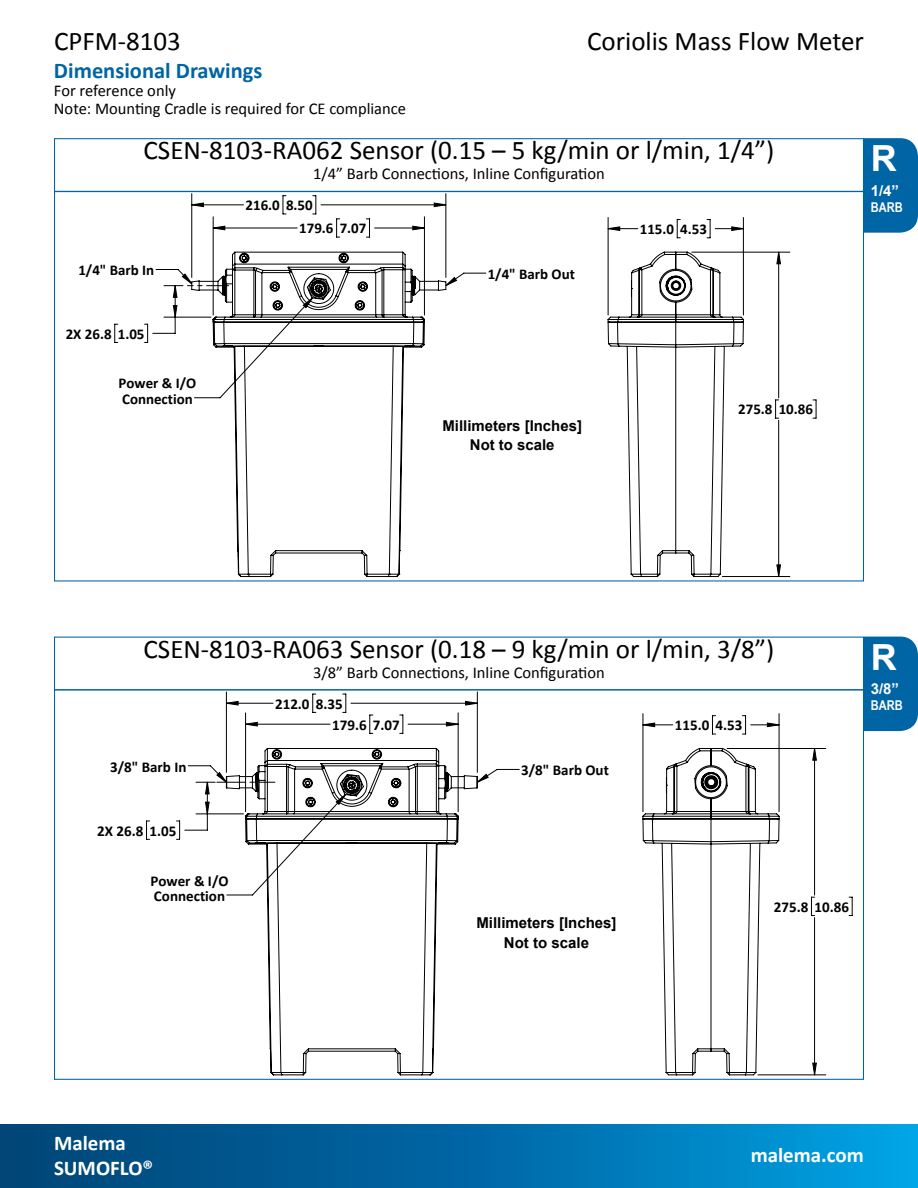
<style>
.page{position:relative;width:918px;height:1188px;background:#fff}
.page>*{position:absolute;margin:0;border:0;box-sizing:border-box;transform-origin:0 0}
.t1{font:700 36px "Arial";color:#fff}
.t2{font:27px "Calibri";color:#000}
.t3{font:700 22.5px "Calibri";color:#0065a4}
.t4{font:700 21px/25.2px "Calibri";color:#fff}
.t5{font:16.5px/18px "Calibri";color:#000}
.t6{font:700 15px/15.1px "Calibri";color:#000}
.t7{font:700 15px/19.4px "Arial";color:#000;text-align:center}
.t8{font:700 15px "Arial";color:#fff}
.t9{font:700 13.5px "Arial Narrow";color:#fff}
</style>
<div class="page">
<div style="left:0;top:1125px;width:918px;height:63px;background:linear-gradient(to right,#003d71,#009de1)"></div>
<div style="left:54px;top:138px;width:810px;height:54px;border:1px solid #0065a4"></div>
<svg style="left:114px;top:193px;width:703px;height:384px"></svg>
<svg style="left:173px;top:203px;width:283px;height:114px"></svg>
<svg style="left:608px;top:227px;width:12px;height:3px"></svg>
<svg style="left:732px;top:227px;width:48px;height:37px"></svg>
<svg style="left:777px;top:565px;width:3px;height:12px"></svg>
<svg style="left:191px;top:225px;width:256px;height:357px"></svg>
<svg style="left:607px;top:251px;width:138px;height:326px"></svg>
<svg style="left:146px;top:691px;width:707px;height:385px"></svg>
<svg style="left:206px;top:701px;width:282px;height:113px"></svg>
<svg style="left:643px;top:723px;width:12px;height:4px"></svg>
<svg style="left:767px;top:723px;width:49px;height:37px"></svg>
<svg style="left:813px;top:1063px;width:3px;height:12px"></svg>
<svg style="left:225px;top:722px;width:253px;height:354px"></svg>
<svg style="left:642px;top:747px;width:138px;height:329px"></svg>
<div style="left:864px;top:138px;width:54px;height:95px;background:#0065a4"></div>
<div style="left:864px;top:637px;width:54px;height:94px;background:#0065a4"></div>
<h2 class="t2" style="left:54px;top:22px;width:128px">CPFM-8103</h2>
<h2 class="t2" style="left:587px;top:22px;width:278px">Coriolis Mass Flow Meter</h2>
<p class="t3" style="left:54px;top:54px;width:210px">Dimensional Drawings</p>
<p class="t5" style="left:54px;top:81px;width:354px">For reference only<br>Note: Mounting Cradle is required for CE compliance</p>
<p class="t2" style="left:144px;top:132px;width:632px">CSEN-8103-RA062 Sensor (0.15 – 5 kg/min or l/min, 1/4”)</p>
<p class="t5" style="left:313px;top:164px;width:293px">1/4” Barb Connections, Inline Configuration</p>
<p class="t1" style="left:871px;top:133px;width:27px">R</p>
<p class="t8" style="left:871px;top:180px;width:30px">1/4”</p>
<p class="t9" style="left:871px;top:197px;width:33px">BARB</p>
<p class="t6" style="left:246px;top:197px;width:69px">216.0 8.50</p>
<p class="t6" style="left:299px;top:221px;width:69px">179.6 7.07</p>
<p class="t6" style="left:78px;top:263px;width:77px">1/4" Barb In</p>
<p class="t6" style="left:488px;top:266px;width:89px">1/4" Barb Out</p>
<p class="t6" style="left:66px;top:326px;width:80px">2X 26.8 1.05</p>
<p class="t6" style="left:119px;top:376px;width:79px">Power &amp; I/O<br>Connection</p>
<p class="t7" style="left:443px;top:416px;width:141px">Millimeters [Inches]<br>Not to scale</p>
<p class="t6" style="left:640px;top:221px;width:69px">115.0 4.53</p>
<p class="t6" style="left:738px;top:402px;width:76px">275.8 10.86</p>
<p class="t2" style="left:144px;top:630px;width:632px">CSEN-8103-RA063 Sensor (0.18 – 9 kg/min or l/min, 3/8”)</p>
<p class="t5" style="left:313px;top:663px;width:293px">3/8” Barb Connections, Inline Configuration</p>
<p class="t6" style="left:275px;top:696px;width:69px">212.0 8.35</p>
<p class="t6" style="left:332px;top:717px;width:69px">179.6 7.07</p>
<p class="t6" style="left:110px;top:759px;width:78px">3/8" Barb In</p>
<p class="t6" style="left:521px;top:763px;width:89px">3/8" Barb Out</p>
<p class="t6" style="left:97px;top:823px;width:81px">2X 26.8 1.05</p>
<p class="t6" style="left:150px;top:873px;width:80px">Power &amp; I/O<br>Connection</p>
<p class="t7" style="left:476px;top:913px;width:142px">Millimeters [Inches]<br>Not to scale</p>
<p class="t6" style="left:675px;top:718px;width:69px">115.0 4.53</p>
<p class="t6" style="left:774px;top:899px;width:77px">275.8 10.86</p>
<p class="t1" style="left:871px;top:632px;width:27px">R</p>
<p class="t8" style="left:871px;top:678px;width:30px">3/8”</p>
<p class="t9" style="left:871px;top:696px;width:33px">BARB</p>
<h3 class="t4" style="left:54px;top:1129px;width:101px">Malema<br>SUMOFLO®</h3>
<h3 class="t4" style="left:735px;top:1141px;width:115px">malema.com</h3>
<h3 class="t4" style="left:751px;top:1141px;width:115px">malema.com</h3>
</div>
